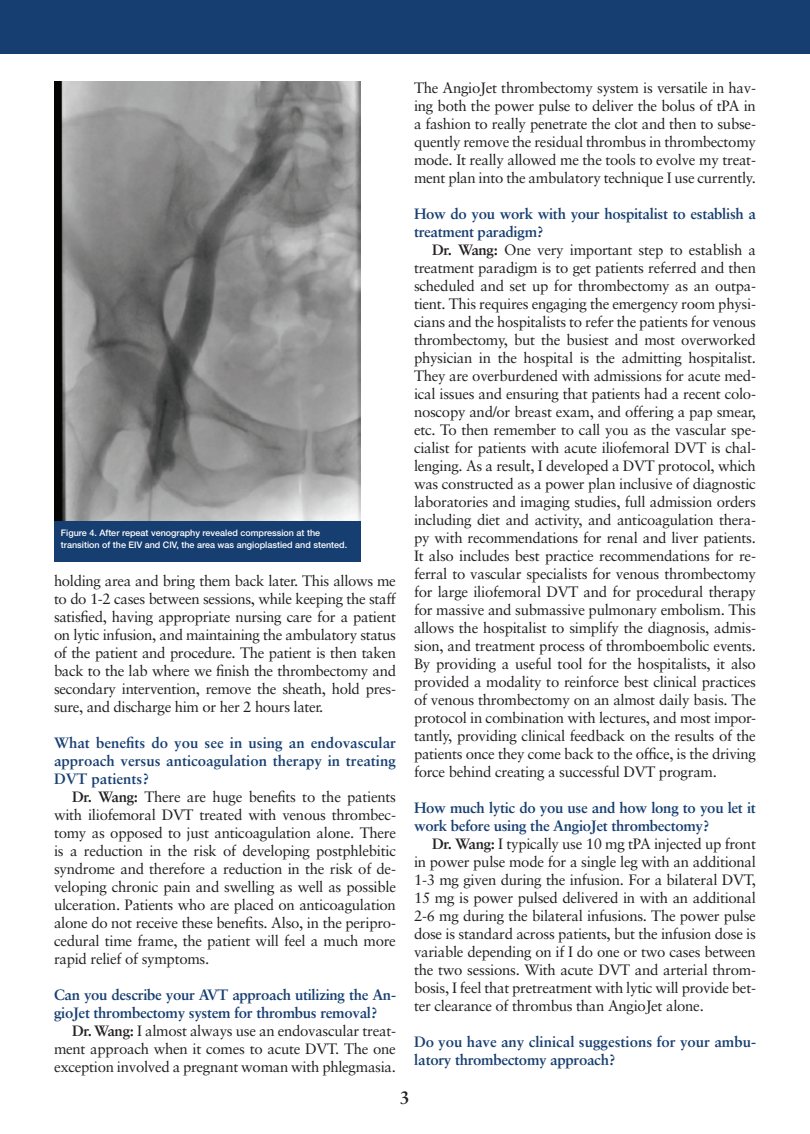
<style>
.page{position:relative;width:810px;height:1134px;background:#fff}
.page>*{position:absolute;margin:0;border:0;box-sizing:border-box;transform-origin:0 0}
.t1{font:700 18px "Sabon";color:#231f20}
.CCU_Article_Body{font:15px/18px "Sabon";letter-spacing:-.02em;color:#231f20;text-align:justify}
.CCU_Question{font:700 15px/18px "Sabon";letter-spacing:-.02em;color:#163e71}
.CCU_Question-2{font:700 15px/18px "Sabon";color:#163e71}
.CCU_Figure_Caption{font:500 9px/12px "Helvetica Neue";color:#fff}
.s1{font-weight:700}
</style>
<div class="page">
<div style="left:0;top:0;width:810px;height:54px;background:#163e71"></div>
<div style="left:54px;top:520px;width:307px;height:42px;background:#163e71"></div>
<img style="left:54px;top:81px;width:307px;height:439px">
<p class="CCU_Figure_Caption" style="left:61px;top:526px;width:288px">Figure 4. After repeat venography revealed compression at the transition of the EIV and CIV, the area was angioplastied and stented.</p>
<p class="CCU_Article_Body" style="left:54px;top:572px;width:344px">holding area and bring them back later. This allows me to do 1-2 cases between sessions, while keeping the staff satisfied, having appropriate nursing care for a patient on lytic infusion, and maintaining the ambulatory status of the patient and procedure. The patient is then taken back to the lab where we finish the thrombectomy and secondary intervention, remove the sheath, hold pres&shy;sure, and discharge him or her 2 hours later.</p>
<p class="CCU_Question" style="left:54px;top:734px;width:344px;text-align:justify">What benefits do you see in using an endovascular approach versus anticoagulation therapy in treating DVT patients?</p>
<p class="CCU_Article_Body" style="left:54px;top:788px;width:344px;text-indent:18px"><span class="s1">Dr. Wang:</span> There are huge benefits to the patients with iliofemoral DVT treated with venous thrombec&shy;tomy as opposed to just anticoagulation alone. There is a reduction in the risk of developing postphlebitic syndrome and therefore a reduction in the risk of de&shy;veloping chronic pain and swelling as well as possible ulceration. Patients who are placed on anticoagulation alone do not receive these benefits. Also, in the peripro&shy;cedural time frame, the patient will feel a much more rapid relief of symptoms.</p>
<p class="CCU_Question" style="left:54px;top:986px;width:344px">Can you describe your AVT approach utilizing the An&shy;gioJet thrombectomy system for thrombus removal?</p>
<p class="CCU_Article_Body" style="left:54px;top:1022px;width:344px;text-indent:18px"><span class="s1">Dr. Wang:</span> I almost always use an endovascular treat&shy;ment approach when it comes to acute DVT. The one exception involved a pregnant woman with phlegmasia.</p>
<p class="CCU_Article_Body" style="left:414px;top:78px;width:344px">The AngioJet thrombectomy system is versatile in hav&shy;ing both the power pulse to deliver the bolus of tPA in a fashion to really penetrate the clot and then to subse&shy;quently remove the residual thrombus in thrombectomy mode. It really allowed me the tools to evolve my treat&shy;ment plan into the ambulatory technique I use currently.</p>
<p class="CCU_Question" style="left:414px;top:204px;width:344px">How do you work with your hospitalist to establish a treatment paradigm?</p>
<p class="CCU_Article_Body" style="left:414px;top:240px;width:344px;text-indent:18px"><span class="s1">Dr. Wang:</span> One very important step to establish a treatment paradigm is to get patients referred and then scheduled and set up for thrombectomy as an outpa&shy;tient. This requires engaging the emergency room physi&shy;cians and the hospitalists to refer the patients for venous thrombectomy, but the busiest and most overworked physician in the hospital is the admitting hospitalist.<br>They are overburdened with admissions for acute med&shy;ical issues and ensuring that patients had a recent colo&shy;noscopy and/or breast exam, and offering a pap smear, etc. To then remember to call you as the vascular spe&shy;cialist for patients with acute iliofemoral DVT is chal&shy;lenging. As a result, I developed a DVT protocol, which was constructed as a power plan inclusive of diagnostic laboratories and imaging studies, full admission orders including diet and activity, and anticoagulation thera&shy;py with recommendations for renal and liver patients.<br>It also includes best practice recommendations for re&shy;ferral to vascular specialists for venous thrombectomy for large iliofemoral DVT and for procedural therapy for massive and submassive pulmonary embolism. This allows the hospitalist to simplify the diagnosis, admis&shy;sion, and treatment process of thromboembolic events.<br>By providing a useful tool for the hospitalists, it also provided a modality to reinforce best clinical practices of venous thrombectomy on an almost daily basis. The protocol in combination with lectures, and most impor&shy;tantly, providing clinical feedback on the results of the patients once they come back to the office, is the driving force behind creating a successful DVT program.</p>
<p class="CCU_Question" style="left:414px;top:798px;width:343px">How much lytic do you use and how long to you let it work before using the AngioJet thrombectomy?</p>
<p class="CCU_Article_Body" style="left:414px;top:834px;width:344px;text-indent:18px"><span class="s1">Dr. Wang:</span> I typically use 10 mg tPA injected up front in power pulse mode for a single leg with an additional 1-3 mg given during the infusion. For a bilateral DVT, 15 mg is power pulsed delivered in with an additional 2-6 mg during the bilateral infusions. The power pulse dose is standard across patients, but the infusion dose is variable depending on if I do one or two cases between the two sessions. With acute DVT and arterial throm&shy;bosis, I feel that pretreatment with lytic will provide bet&shy;ter clearance of thrombus than AngioJet alone.</p>
<p class="CCU_Question-2" style="left:414px;top:1032px;width:344px">Do you have any clinical suggestions for your ambu&shy;latory thrombectomy approach?</p>
<p class="t1" style="left:400px;top:1086px;width:12px">3</p>
</div>
